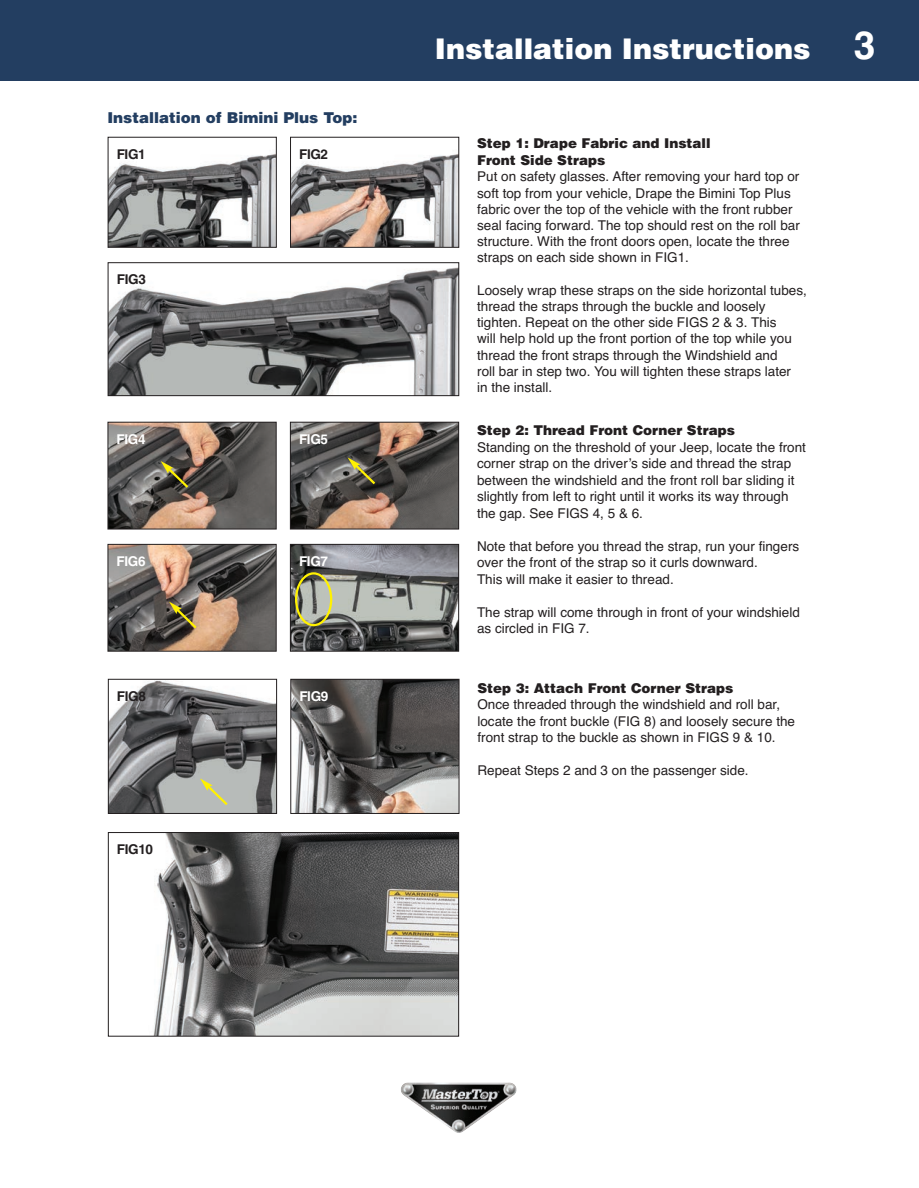
<style>
.page{position:relative;width:919px;height:1188px;background:#fff}
.page>*{position:absolute;margin:0;border:0;box-sizing:border-box;transform-origin:0 0}
.t1{font:900 28.5px "Helvetica";color:#fff}
.t2{font:900 15px "Helvetica";color:#233e61}
.t3{font:13.5px/16.2px "Helvetica";color:#231f20}
.t4{font:900 13.5px/16.5px "Helvetica";color:#231f20}
.t5{font:700 condensed 13.5px "Helvetica";letter-spacing:-.025em;color:#231f20}
.t6{font:700 condensed 13.5px "Helvetica";letter-spacing:-.025em;color:#fff}
.s1{font-weight:700;font-size:39px}
</style>
<div class="page">
<div style="left:0;top:0;width:918px;height:80px;background:#233e61"></div>
<img style="left:401px;top:1082px;width:115px;height:51px">
<img style="left:110px;top:154px;width:164px;height:92px">
<div style="left:108px;top:137px;width:168px;height:111px;border:1px solid #231f20"></div>
<img style="left:292px;top:154px;width:165px;height:92px">
<div style="left:290px;top:137px;width:169px;height:111px;border:1px solid #231f20"></div>
<img style="left:110px;top:267px;width:347px;height:127px">
<div style="left:108px;top:262px;width:351px;height:134px;border:1px solid #231f20"></div>
<img style="left:110px;top:681px;width:165px;height:131px">
<div style="left:108px;top:679px;width:169px;height:135px;border:1px solid #231f20"></div>
<img style="left:292px;top:681px;width:165px;height:131px">
<div style="left:290px;top:679px;width:169px;height:135px;border:1px solid #231f20"></div>
<img style="left:154px;top:834px;width:303px;height:200px">
<div style="left:108px;top:832px;width:351px;height:204px;border:1px solid #231f20"></div>
<img style="left:109px;top:424px;width:165px;height:103px">
<div style="left:107px;top:422px;width:169px;height:107px;border:1px solid #231f20"></div>
<img style="left:292px;top:424px;width:165px;height:103px">
<div style="left:290px;top:422px;width:169px;height:107px;border:1px solid #231f20"></div>
<img style="left:109px;top:546px;width:165px;height:103px">
<div style="left:107px;top:544px;width:169px;height:107px;border:1px solid #231f20"></div>
<img style="left:292px;top:546px;width:165px;height:103px">
<div style="left:290px;top:544px;width:169px;height:107px;border:1px solid #231f20"></div>
<svg style="left:161px;top:461px;width:29px;height:29px"></svg>
<svg style="left:347px;top:457px;width:30px;height:30px"></svg>
<svg style="left:169px;top:602px;width:30px;height:29px"></svg>
<svg style="left:200px;top:778px;width:30px;height:29px"></svg>
<svg style="left:295px;top:572px;width:37px;height:54px;background:#9e9f76"></svg>
<p class="t2" style="left:107px;top:107px;width:251px">Installation of Bimini Plus Top:</p>
<p class="t5" style="left:117px;top:149px;width:30px">FIG1</p>
<p class="t5" style="left:299px;top:149px;width:30px">FIG2</p>
<p class="t5" style="left:117px;top:275px;width:30px">FIG3</p>
<p class="t6" style="left:116px;top:434px;width:30px">FIG4</p>
<p class="t6" style="left:299px;top:434px;width:30px">FIG5</p>
<p class="t6" style="left:116px;top:556px;width:30px">FIG6</p>
<p class="t6" style="left:299px;top:556px;width:30px">FIG7</p>
<p class="t5" style="left:117px;top:691px;width:30px">FIG8</p>
<p class="t6" style="left:299px;top:691px;width:30px">FIG9</p>
<p class="t5" style="left:117px;top:844px;width:38px">FIG10</p>
<h1 class="t1" style="left:435px;top:31px;width:442px">Installation Instructions <span class="s1">3</span></h1>
<p class="t4" style="left:477px;top:134px;width:235px">Step 1: Drape Fabric and Install<br>Front Side Straps</p>
<p class="t3" style="left:477px;top:169px;width:324px">Put on safety glasses. After removing your hard top or soft top from your vehicle, Drape the Bimini Top Plus fabric over the top of the vehicle with the front rubber seal facing forward. The top should rest on the roll bar structure. With the front doors open, locate the three straps on each side shown in FIG1.</p>
<p class="t3" style="left:477px;top:282px;width:331px">Loosely wrap these straps on the side horizontal tubes, thread the straps through the buckle and loosely tighten. Repeat on the other side FIGS 2 &amp; 3. This<br>will help hold up the front portion of the top while you thread the front straps through the Windshield and<br>roll bar in step two. You will tighten these straps later<br>in the install.</p>
<p class="t4" style="left:477px;top:422px;width:259px">Step 2: Thread Front Corner Straps</p>
<p class="t3" style="left:477px;top:439px;width:330px">Standing on the threshold of your Jeep, locate the front corner strap on the driver’s side and thread the strap between the windshield and the front roll bar sliding it slightly from left to right until it works its way through the gap. See FIGS 4, 5 &amp; 6.</p>
<p class="t3" style="left:477px;top:538px;width:323px">Note that before you thread the strap, run your fingers over the front of the strap so it curls downward.<br>This will make it easier to thread.</p>
<p class="t3" style="left:477px;top:604px;width:324px">The strap will come through in front of your windshield as circled in FIG 7.</p>
<p class="t4" style="left:477px;top:679px;width:257px">Step 3: Attach Front Corner Straps</p>
<p class="t3" style="left:477px;top:696px;width:319px">Once threaded through the windshield and roll bar, locate the front buckle (FIG 8) and loosely secure the front strap to the buckle as shown in FIGS 9 &amp; 10.</p>
<p class="t3" style="left:477px;top:762px;width:272px">Repeat Steps 2 and 3 on the passenger side.</p>
</div>
